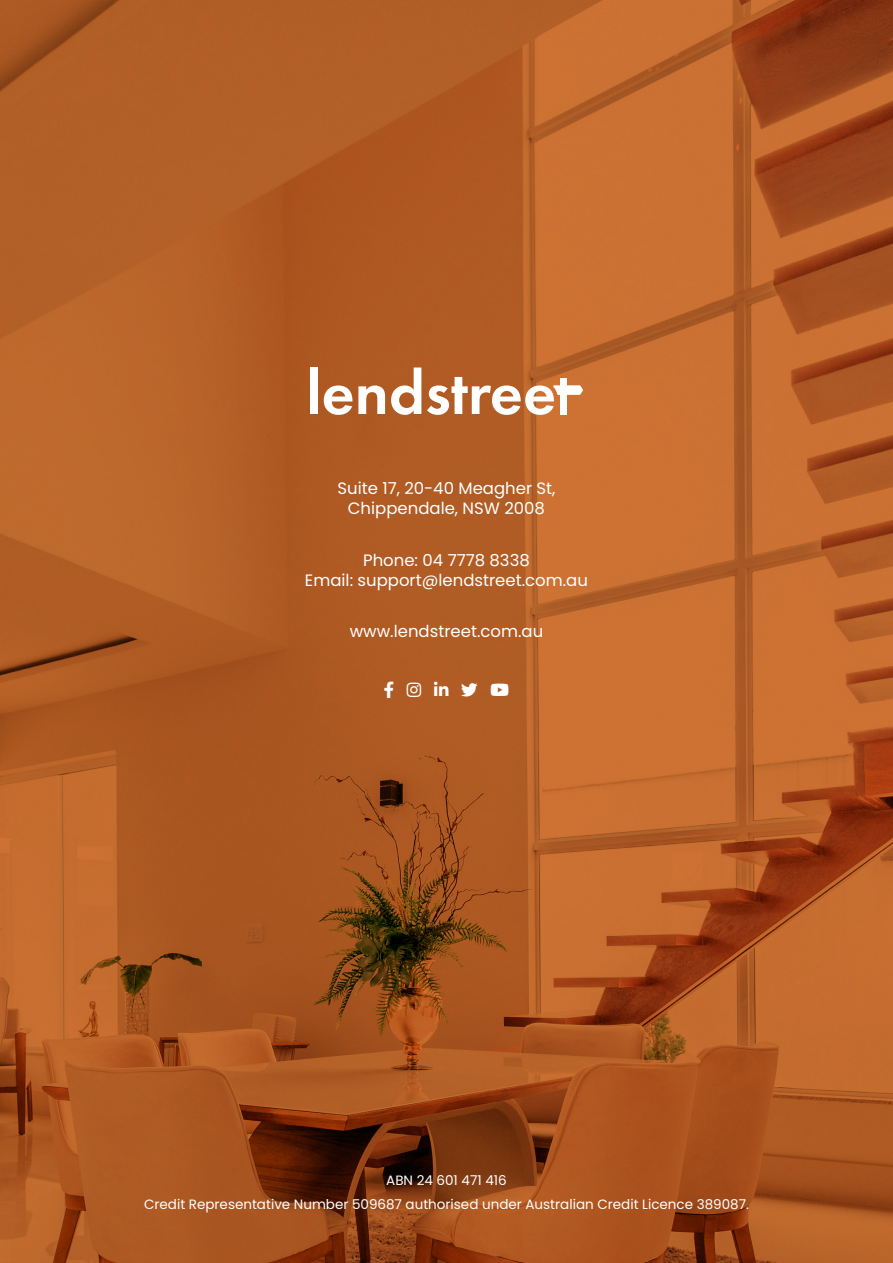
<style>
.page{position:relative;width:893px;height:1263px;background:#fff}
.page>*{position:absolute;margin:0;border:0;box-sizing:border-box;transform-origin:0 0}
.t1{font:16.5px/19.8px "Poppins";color:#fff;text-align:center}
.t2{font:16.5px "Font Awesome 6 Brands";color:#fff}
.t3{font:13.5px/24px "Poppins";color:#fff;text-align:center}
</style>
<div class="page">
<img style="left:0;top:0;width:893px;height:1263px">
<div style="left:310px;top:367px;width:8px;height:47px;background:#fff"></div>
<svg style="left:324px;top:385px;width:28px;height:30px"></svg>
<svg style="left:358px;top:385px;width:27px;height:29px"></svg>
<svg style="left:391px;top:367px;width:30px;height:48px"></svg>
<svg style="left:427px;top:377px;width:156px;height:38px"></svg>
<svg style="left:385px;top:681px;width:8px;height:17px"></svg>
<svg style="left:407px;top:682px;width:14px;height:15px"></svg>
<svg style="left:434px;top:681px;width:15px;height:15px"></svg>
<svg style="left:461px;top:683px;width:17px;height:13px"></svg>
<svg style="left:491px;top:683px;width:18px;height:13px"></svg>
<p class="t1" style="left:337px;top:478px;width:220px">Suite 17, 20-40 Meagher St,<br>Chippendale, NSW 2008</p>
<p class="t1" style="left:305px;top:550px;width:285px">Phone: 04 7778 8338<br>Email: support@lendstreet.com.au</p>
<p class="t1" style="left:350px;top:621px;width:195px">www.lendstreet.com.au</p>
<p class="t2" style="left:384px;top:681px;width:127px">□□■▲▼●■■■▼▼▼□◆▼◆</p>
<p class="t3" style="left:144px;top:1168px;width:606px">ABN 24 601 471 416<br>Credit Representative Number 509687 authorised under Australian Credit Licence 389087.</p>
</div>
